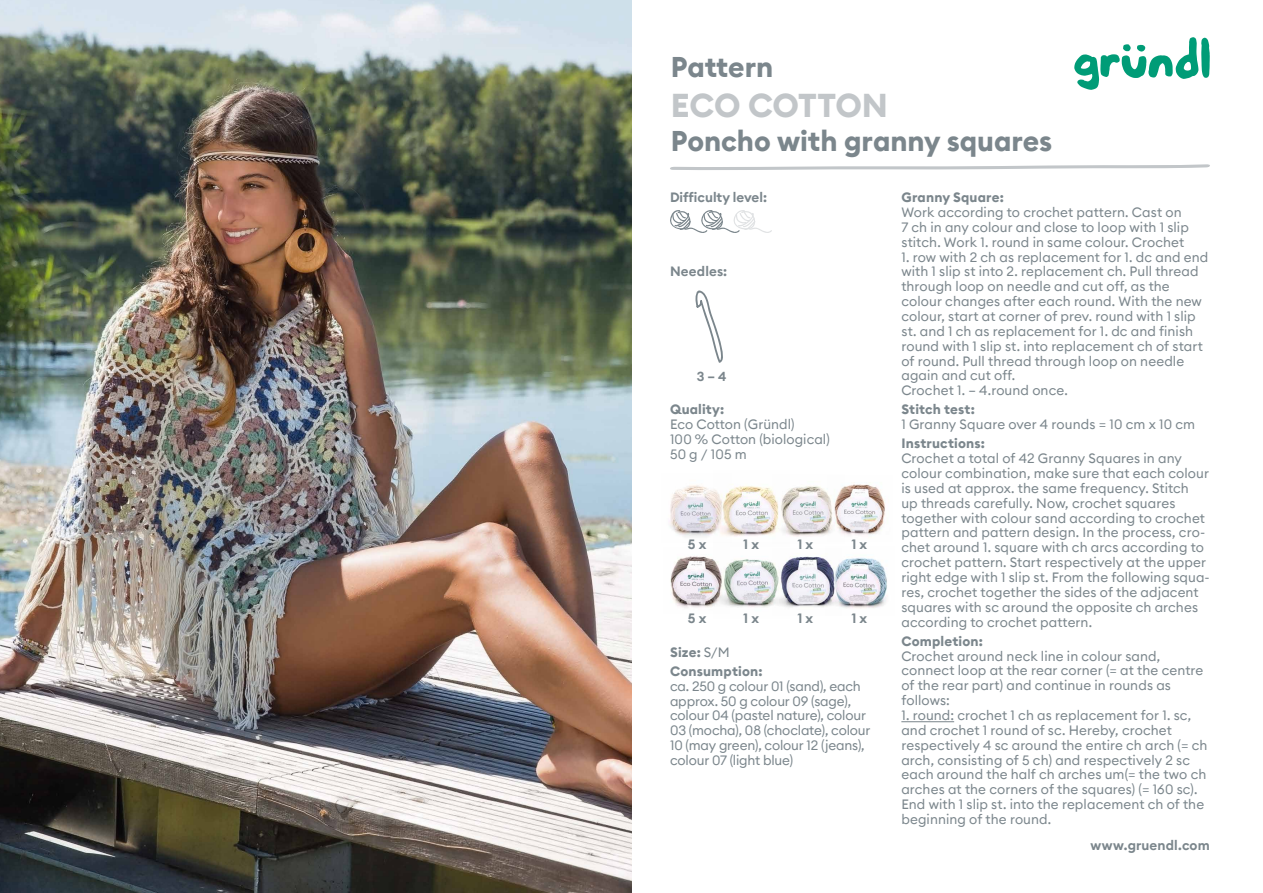
<style>
.page{position:relative;width:1263px;height:893px;background:#fff}
.page>*{position:absolute;margin:0;border:0;box-sizing:border-box;transform-origin:0 0}
.t1{font:700 33px "Euclid Circular B";letter-spacing:-.01em;color:#c2c6c9}
.t2{font:700 28.5px "Euclid Circular B";color:#7b868c}
.t3{font:13.5px/14.9px "Euclid Circular B";letter-spacing:.005em;color:#7b868c}
.t4{font:700 13.5px/19px "Euclid Circular B";letter-spacing:.01em;color:#7b868c}
.t5{font:600 13.5px "Euclid Circular B";letter-spacing:.01em;color:#7b868c}
.t6{font:600 13.05px "Euclid Circular B";color:#7b868c}
.s1{font-weight:400}
</style>
<div class="page">
<svg style="left:1074px;top:37px;width:136px;height:53px"></svg>
<hr style="left:901px;top:721px;width:53px;height:1px;background:#7b868c">
<svg style="left:670px;top:210px;width:102px;height:23px"></svg>
<svg style="left:670px;top:164px;width:540px;height:6px"></svg>
<svg style="left:695px;top:290px;width:28px;height:73px"></svg>
<img style="left:0;top:0;width:631px;height:893px">
<img style="left:669px;top:485px;width:44px;height:52px">
<img style="left:713px;top:486px;width:60px;height:50px">
<img style="left:773px;top:486px;width:54px;height:51px">
<img style="left:827px;top:484px;width:58px;height:51px">
<img style="left:670px;top:556px;width:43px;height:52px">
<img style="left:713px;top:559px;width:59px;height:48px">
<img style="left:772px;top:556px;width:53px;height:52px">
<img style="left:825px;top:558px;width:62px;height:51px">
<h2 class="t2" style="left:671px;top:48px;width:104px">Pattern</h2>
<h1 class="t1" style="left:671px;top:84px;width:219px">ECO COTTON</h1>
<h2 class="t2" style="left:671px;top:122px;width:383px">Poncho with granny squares</h2>
<p class="t5" style="left:670px;top:189px;width:99px">Difficulty level:</p>
<p class="t5" style="left:670px;top:262px;width:59px">Needles:</p>
<p class="t6" style="left:697px;top:368px;width:31px">3 – 4</p>
<p class="t4" style="left:670px;top:400px;width:56px">Quality:</p>
<p class="t3" style="left:670px;top:417px;width:161px">Eco Cotton (Gründl)<br>100 % Cotton (biological)<br>50 g / 105 m</p>
<p class="t5" style="left:688px;top:536px;width:20px">5 x</p>
<p class="t5" style="left:743px;top:536px;width:17px">1 x</p>
<p class="t5" style="left:797px;top:536px;width:17px">1 x</p>
<p class="t5" style="left:851px;top:536px;width:17px">1 x</p>
<p class="t5" style="left:688px;top:610px;width:20px">5 x</p>
<p class="t5" style="left:743px;top:610px;width:17px">1 x</p>
<p class="t5" style="left:797px;top:610px;width:17px">1 x</p>
<p class="t5" style="left:851px;top:610px;width:17px">1 x</p>
<p class="t4" style="left:670px;top:643px;width:94px">Size: <span class="s1">S/M<br></span>Consumption:</p>
<p class="t3" style="left:670px;top:678px;width:202px">ca. 250 g colour 01 (sand), each approx. 50 g colour 09 (sage), colour 04 (pastel nature), colour<br>03 (mocha), 08 (choclate), colour<br>10 (may green), colour 12 (jeans), colour 07 (light blue)</p>
<p class="t4" style="left:901px;top:188px;width:104px">Granny Square:</p>
<p class="t3" style="left:901px;top:205px;width:289px">Work according to crochet pattern. Cast on<br>7 ch in any colour and close to loop with 1 slip stitch. Work 1. round in same colour. Crochet</p>
<p class="t3" style="left:901px;top:249px;width:308px">1. row with 2 ch as replacement for 1. dc and end with 1 slip st into 2. replacement ch. Pull thread through loop on needle and cut off, as the colour changes after each round. With the new colour, start at corner of prev. round with 1 slip st. and 1 ch as replacement for 1. dc and finish round with 1 slip st. into replacement ch of start of round. Pull thread through loop on needle again and cut off.<br>Crochet 1. – 4.round once.</p>
<p class="t4" style="left:901px;top:400px;width:75px">Stitch test:</p>
<p class="t3" style="left:901px;top:417px;width:295px">1 Granny Square over 4 rounds = 10 cm x 10 cm</p>
<p class="t4" style="left:901px;top:434px;width:85px">Instructions:</p>
<p class="t3" style="left:901px;top:451px;width:310px">Crochet a total of 42 Granny Squares in any colour combination, make sure that each colour is used at approx. the same frequency. Stitch<br>up threads carefully. Now, crochet squares together with colour sand according to crochet pattern and pattern design. In the process, cro&shy;chet around 1. square with ch arcs according to crochet pattern. Start respectively at the upper right edge with 1 slip st. From the following squa&shy;res, crochet together the sides of the adjacent squares with sc around the opposite ch arches according to crochet pattern.</p>
<p class="t4" style="left:901px;top:631px;width:83px">Completion:</p>
<p class="t3" style="left:901px;top:648px;width:303px">Crochet around neck line in colour sand, connect loop at the rear corner (= at the centre of the rear part) and continue in rounds as follows:</p>
<p class="t3" style="left:901px;top:708px;width:308px">1. round: crochet 1 ch as replacement for 1. sc, and crochet 1 round of sc. Hereby, crochet respectively 4 sc around the entire ch arch (= ch arch, consisting of 5 ch) and respectively 2 sc each around the half ch arches um(= the two ch arches at the corners of the squares) (= 160 sc).<br>End with 1 slip st. into the replacement ch of the beginning of the round.</p>
<p class="t5" style="left:1091px;top:836px;width:121px">www.gruendl.com</p>
</div>
